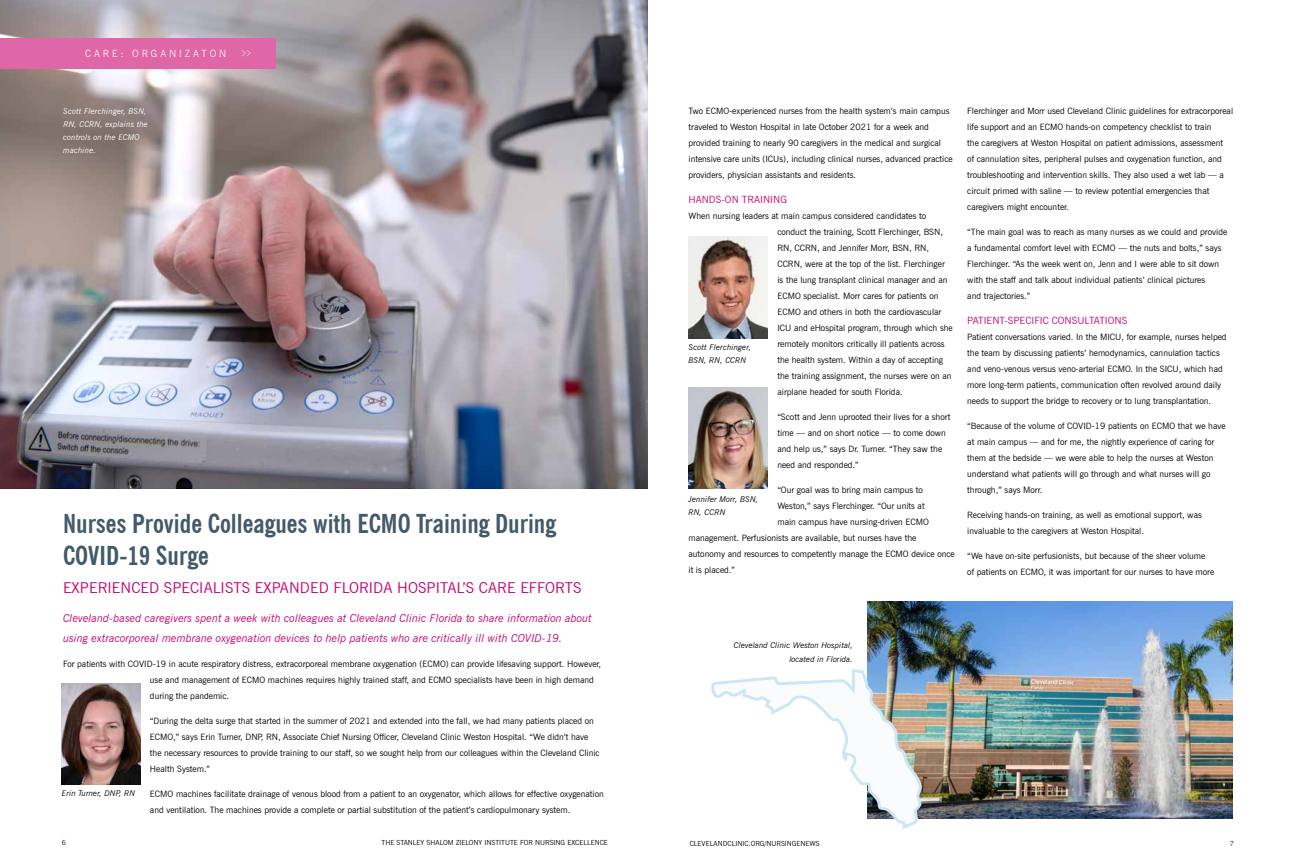
<style>
.page{position:relative;width:1296px;height:864px;background:#fff}
.page>*{position:absolute;margin:0;border:0;box-sizing:border-box;transform-origin:0 0}
.t1{font:700 condensed 26px/32px "News Gothic BT";color:#425a69}
.t2{font:15px "News Gothic BT";letter-spacing:.005em;color:#ca006c}
.t3{font:italic 11px/20px "News Gothic BT";color:#ca006c}
.t4{font:10px "News Gothic BT";letter-spacing:.005em;color:#ca006c}
.t5{font:300 10px "News Gothic BT";letter-spacing:.29em;color:#fff}
.t6{font:8.8px/16px "News Gothic BT";color:#000}
.t7{font:italic 8px/13px "News Gothic BT";letter-spacing:.01em;color:#000}
.t8{font:italic 8px/13px "News Gothic BT";letter-spacing:.01em;color:#fff}
.t9{font:7px "News Gothic BT";color:#000}
.t10{font:300 7px "News Gothic BT";color:#000}
.s1{font-size:12.9px}
</style>
<div class="page">
<img style="left:0;top:0;width:648px;height:489px">
<div style="left:0;top:39px;width:275px;height:30px;background:#df66a7"></div>
<img style="left:688px;top:237px;width:80px;height:101px">
<img style="left:62px;top:683px;width:79px;height:102px">
<img style="left:688px;top:387px;width:80px;height:102px">
<img style="left:867px;top:601px;width:366px;height:218px">
<svg style="left:711px;top:667px;width:211px;height:162px"></svg>
<p class="t5" style="left:85px;top:48px;width:168px">CARE: ORGANIZATON <span class="s1">&gt;&gt;</span></p>
<p class="t8" style="left:63px;top:104px;width:86px">Scott Flerchinger, BSN,<br>RN, CCRN, explains the controls on the ECMO machine.</p>
<h1 class="t1" style="left:63px;top:507px;width:495px">Nurses Provide Colleagues with ECMO Training During<br>COVID-19 Surge</h1>
<h2 class="t2" style="left:63px;top:579px;width:520px">EXPERIENCED SPECIALISTS EXPANDED FLORIDA HOSPITAL’S CARE EFFORTS</h2>
<p class="t3" style="left:63px;top:608px;width:530px">Cleveland-based caregivers spent a week with colleagues at Cleveland Clinic Florida to share information about using extracorporeal membrane oxygenation devices to help patients who are critically ill with COVID-19.</p>
<p class="t6" style="left:150px;top:656px;width:453px;text-indent:-87px">For patients with COVID-19 in acute respiratory distress, extracorporeal membrane oxygenation (ECMO) can provide lifesaving support. However, use and management of ECMO machines requires highly trained staff, and ECMO specialists have been in high demand during the pandemic.</p>
<p class="t6" style="left:150px;top:713px;width:451px">“During the delta surge that started in the summer of 2021 and extended into the fall, we had many patients placed on ECMO,” says Erin Turner, DNP, RN, Associate Chief Nursing Officer, Cleveland Clinic Weston Hospital. “We didn’t have the necessary resources to provide training to our staff, so we sought help from our colleagues within the Cleveland Clinic Health System.”</p>
<p class="t6" style="left:150px;top:786px;width:455px">ECMO machines facilitate drainage of venous blood from a patient to an oxygenator, which allows for effective oxygenation and ventilation. The machines provide a complete or partial substitution of the patient’s cardiopulmonary system.</p>
<p class="t7" style="left:62px;top:787px;width:75px">Erin Turner, DNP, RN</p>
<p class="t6" style="left:688px;top:103px;width:266px">Two ECMO-experienced nurses from the health system’s main campus traveled to Weston Hospital in late October 2021 for a week and provided training to nearly 90 caregivers in the medical and surgical intensive care units (ICUs), including clinical nurses, advanced practice providers, physician assistants and residents.</p>
<p class="t4" style="left:688px;top:194px;width:100px">HANDS-ON TRAINING</p>
<p class="t6" style="left:777px;top:208px;width:177px;text-indent:-89px">When nursing leaders at main campus considered candidates to conduct the training, Scott Flerchinger, BSN, RN, CCRN, and Jennifer Morr, BSN, RN, CCRN, were at the top of the list. Flerchinger is the lung transplant clinical manager and an ECMO specialist. Morr cares for patients on ECMO and others in both the cardiovascular ICU and eHospital program, through which she remotely monitors critically ill patients across the health system. Within a day of accepting the training assignment, the nurses were on an airplane headed for south Florida.</p>
<p class="t6" style="left:777px;top:409px;width:175px">“Scott and Jenn uprooted their lives for a short time — and on short notice — to come down and help us,” says Dr. Turner. “They saw the need and responded.”</p>
<p class="t6" style="left:777px;top:482px;width:147px">“Our goal was to bring main campus to</p>
<p class="t6" style="left:777px;top:498px;width:149px">Weston,” says Flerchinger. “Our units at</p>
<p class="t6" style="left:777px;top:514px;width:153px">main campus have nursing-driven ECMO</p>
<p class="t6" style="left:688px;top:530px;width:229px">management. Perfusionists are available, but nurses have the</p>
<p class="t6" style="left:688px;top:546px;width:268px">autonomy and resources to competently manage the ECMO device once</p>
<p class="t6" style="left:688px;top:562px;width:48px">it is placed.”</p>
<p class="t7" style="left:689px;top:341px;width:64px">Scott Flerchinger,<br>BSN, RN, CCRN</p>
<p class="t7" style="left:689px;top:492px;width:71px">Jennifer Morr, BSN,<br>RN, CCRN</p>
<p class="t6" style="left:967px;top:103px;width:267px">Flerchinger and Morr used Cleveland Clinic guidelines for extracorporeal life support and an ECMO hands-on competency checklist to train<br>the caregivers at Weston Hospital on patient admissions, assessment<br>of cannulation sites, peripheral pulses and oxygenation function, and troubleshooting and intervention skills. They also used a wet lab — a circuit primed with saline — to review potential emergencies that caregivers might encounter.</p>
<p class="t6" style="left:967px;top:224px;width:262px">“The main goal was to reach as many nurses as we could and provide a fundamental comfort level with ECMO — the nuts and bolts,” says Flerchinger. “As the week went on, Jenn and I were able to sit down with the staff and talk about individual patients’ clinical pictures<br>and trajectories.”</p>
<p class="t4" style="left:967px;top:315px;width:162px">PATIENT-SPECIFIC CONSULTATIONS</p>
<p class="t6" style="left:967px;top:329px;width:261px">Patient conversations varied. In the MICU, for example, nurses helped the team by discussing patients’ hemodynamics, cannulation tactics and veno-venous versus veno-arterial ECMO. In the SICU, which had more long-term patients, communication often revolved around daily needs to support the bridge to recovery or to lung transplantation.</p>
<p class="t6" style="left:967px;top:418px;width:260px">“Because of the volume of COVID-19 patients on ECMO that we have at main campus — and for me, the nightly experience of caring for them at the bedside — we were able to help the nurses at Weston understand what patients will go through and what nurses will go through,” says Morr.</p>
<p class="t6" style="left:967px;top:507px;width:236px">Receiving hands-on training, as well as emotional support, was invaluable to the caregivers at Weston Hospital.</p>
<p class="t6" style="left:967px;top:548px;width:248px">“We have on-site perfusionists, but because of the sheer volume of patients on ECMO, it was important for our nurses to have more</p>
<p class="t7" style="left:734px;top:638px;width:120px;line-height:14px;text-align:right">Cleveland Clinic Weston Hospital, located in Florida.</p>
<p class="t10" style="left:62px;top:839px;width:6px">6</p>
<p class="t9" style="left:382px;top:839px;width:228px">THE STANLEY SHALOM ZIELONY INSTITUTE FOR NURSING EXCELLENCE</p>
<p class="t9" style="left:690px;top:839px;width:132px">CLEVELANDCLINIC.ORG/NURSINGENEWS</p>
<p class="t10" style="left:1230px;top:839px;width:6px">7</p>
</div>
